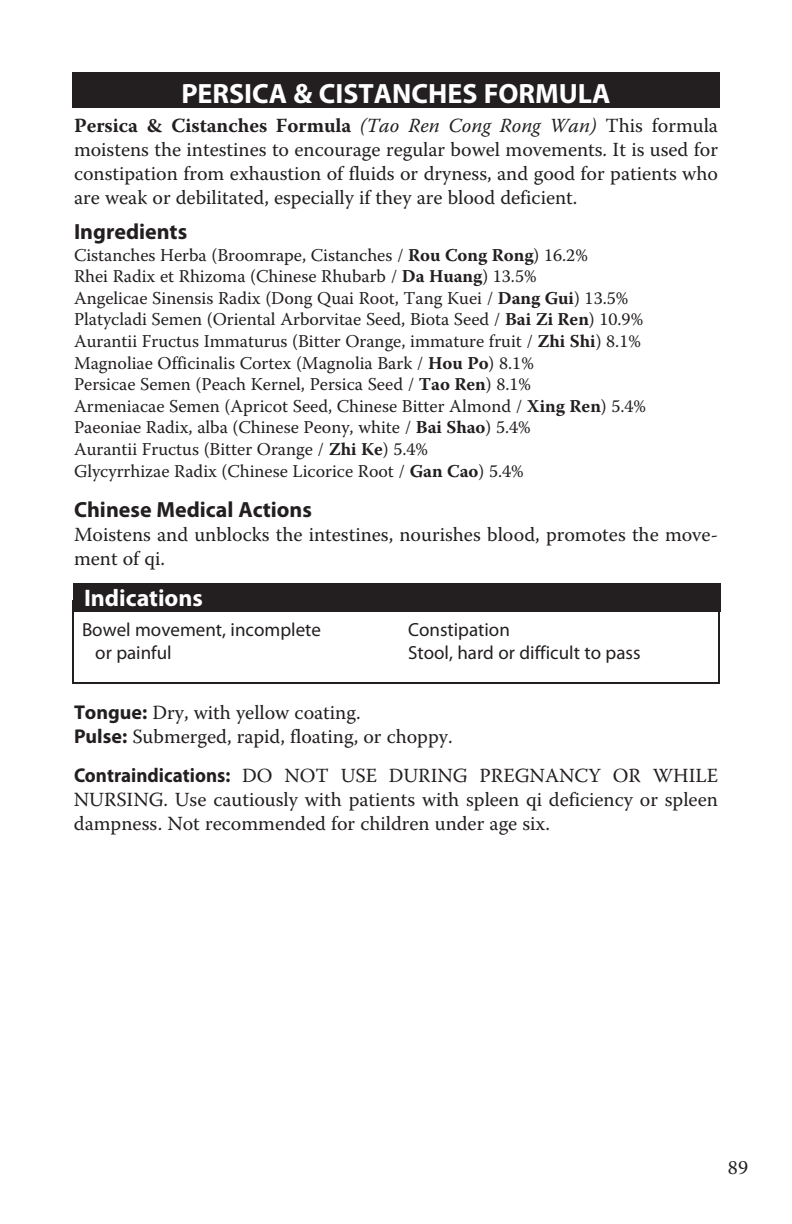
<style>
.page{position:relative;width:792px;height:1224px;background:#fff}
.page>*{position:absolute;margin:0;border:0;box-sizing:border-box;transform-origin:0 0}
.t1{font:700 28px "Myriad Pro";color:#fff}
.t2{font:700 24px "Myriad Pro";color:#fff}
.t3{font:700 22px "Myriad Pro";color:#231f20}
.t4{font:20px/24px "Warnock Pro";color:#231f20;text-align:justify}
.t5{font:19px/22.8px "Myriad Pro";color:#231f20}
.t6{font:18px/21.6px "Warnock Pro";color:#231f20}
.s1{font-weight:700}
.s2{font-style:italic}
.s3{font-family:"Myriad Pro";font-weight:700}
</style>
<div class="page">
<div style="left:72px;top:72px;width:648px;height:36px;background:#231f20"></div>
<div style="left:72px;top:600px;width:648px;height:84px;border:2px solid #231f20"></div>
<div style="left:73px;top:583px;width:648px;height:28px;background:#231f20"></div>
<h1 class="t1" style="left:181px;top:75px;width:431px">PERSICA &amp; CISTANCHES FORMULA</h1>
<p class="t4" style="left:74px;top:113px;width:646px"><span class="s1">Persica &amp; Cistanches Formula</span> <span class="s2">(Tao Ren Cong Rong Wan)</span> This formula moistens the intestines to encourage regular bowel movements. It is used for constipation from exhaustion of fluids or dryness, and good for patients who are weak or debilitated, especially if they are blood deficient.</p>
<p class="t3" style="left:74px;top:217px;width:115px">Ingredients</p>
<p class="t6" style="left:74px;top:244px;width:574px">Cistanches Herba (Broomrape, Cistanches / <span class="s1">Rou Cong Rong</span>) 16.2%<br>Rhei Radix et Rhizoma (Chinese Rhubarb / <span class="s1">Da Huang</span>) 13.5%<br>Angelicae Sinensis Radix (Dong Quai Root, Tang Kuei / <span class="s1">Dang Gui</span>) 13.5% Platycladi Semen (Oriental Arborvitae Seed, Biota Seed / <span class="s1">Bai Zi Ren</span>) 10.9% Aurantii Fructus Immaturus (Bitter Orange, immature fruit / <span class="s1">Zhi Shi</span>) 8.1% Magnoliae Officinalis Cortex (Magnolia Bark / <span class="s1">Hou Po</span>) 8.1%<br>Persicae Semen (Peach Kernel, Persica Seed / <span class="s1">Tao Ren</span>) 8.1%<br>Armeniacae Semen (Apricot Seed, Chinese Bitter Almond / <span class="s1">Xing Ren</span>) 5.4% Paeoniae Radix, alba (Chinese Peony, white / <span class="s1">Bai Shao</span>) 5.4%<br>Aurantii Fructus (Bitter Orange / <span class="s1">Zhi Ke</span>) 5.4%<br>Glycyrrhizae Radix (Chinese Licorice Root / <span class="s1">Gan Cao</span>) 5.4%</p>
<p class="t3" style="left:74px;top:496px;width:239px">Chinese Medical Actions</p>
<p class="t4" style="left:74px;top:522px;width:646px">Moistens and unblocks the intestines, nourishes blood, promotes the move&shy;ment of qi.</p>
<h2 class="t2" style="left:84px;top:582px;width:120px">Indications</h2>
<p class="t5" style="left:95px;top:618px;width:227px;text-indent:-13px">Bowel movement, incomplete or painful</p>
<p class="t5" style="left:408px;top:618px;width:234px">Constipation<br>Stool, hard or difficult to pass</p>
<p class="t4" style="left:74px;top:700px;width:380px"><span class="s3">Tongue:</span> Dry, with yellow coating.<br><span class="s3">Pulse:</span> Submerged, rapid, floating, or choppy.</p>
<p class="t4" style="left:74px;top:763px;width:646px"><span class="s3">Contraindications:</span> DO NOT USE DURING PREGNANCY OR WHILE NURSING. Use cautiously with patients with spleen qi deficiency or spleen dampness. Not recommended for children under age six.</p>
<p class="t4" style="left:728px;top:1155px;width:22px">89</p>
</div>
